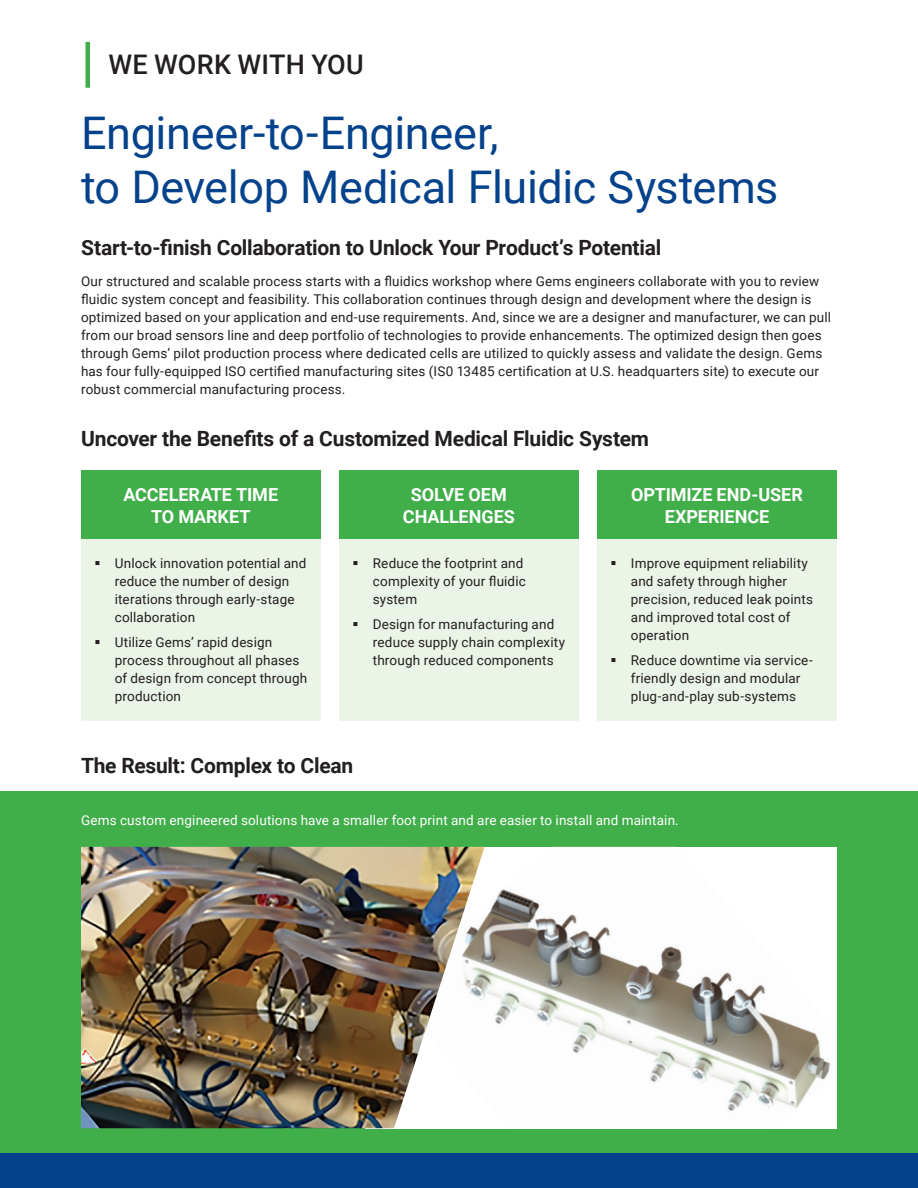
<style>
.page{position:relative;width:918px;height:1188px;background:#fff}
.page>*{position:absolute;margin:0;border:0;box-sizing:border-box;transform-origin:0 0}
.Header_1{font:45px/54px "Roboto";letter-spacing:-.01em;color:#05428c}
.Subtitle_copy{font:500 27px "Roboto";letter-spacing:.01em;color:#231f20}
.Paragraph_Title{font:700 21px "Roboto";letter-spacing:-.01em;color:#231f20}
.Titles_In_Table{font:700 18px/21.6px "Roboto";letter-spacing:-.005em;color:#fff;text-align:center}
.Paragraph_Style_1{font:13.5px/18px "Roboto";letter-spacing:.01em;color:#231f20}
.Paragraph_Style_1-2{font:13.5px "Roboto";letter-spacing:.01em;color:#fff}
</style>
<div class="page">
<div style="left:0;top:1153px;width:918px;height:35px;background:#05428c"></div>
<div style="left:0;top:791px;width:918px;height:362px;background:#40ae49"></div>
<hr style="left:86px;top:42px;width:4px;height:46px;background:#40ae49">
<div style="left:81px;top:538px;width:240px;height:183px;background:#eaf4e7"></div>
<div style="left:597px;top:538px;width:240px;height:183px;background:#eaf4e7"></div>
<div style="left:339px;top:538px;width:240px;height:183px;background:#eaf4e7"></div>
<div style="left:81px;top:471px;width:240px;height:68px;background:#40ae49"></div>
<div style="left:339px;top:471px;width:240px;height:68px;background:#40ae49"></div>
<div style="left:597px;top:471px;width:240px;height:68px;background:#40ae49"></div>
<img style="left:485px;top:847px;width:352px;height:281px">
<img style="left:81px;top:847px;width:404px;height:281px">
<p class="Subtitle_copy" style="left:108px;top:46px;width:257px">WE WORK WITH YOU</p>
<p class="Header_1" style="left:81px;top:104px;width:699px">Engineer-to-Engineer,<br>to Develop Medical Fluidic Systems</p>
<p class="Paragraph_Title" style="left:81px;top:233px;width:582px">Start-to-finish Collaboration to Unlock Your Product’s Potential</p>
<p class="Paragraph_Style_1" style="left:81px;top:272px;width:752px">Our structured and scalable process starts with a fluidics workshop where Gems engineers collaborate with you to review fluidic system concept and feasibility. This collaboration continues through design and development where the design is optimized based on your application and end-use requirements. And, since we are a designer and manufacturer, we can pull from our broad sensors line and deep portfolio of technologies to provide enhancements. The optimized design then goes through Gems’ pilot production process where dedicated cells are utilized to quickly assess and validate the design. Gems has four fully-equipped ISO certified manufacturing sites (IS0 13485 certification at U.S. headquarters site) to execute our robust commercial manufacturing process.</p>
<p class="Paragraph_Title" style="left:81px;top:424px;width:570px">Uncover the Benefits of a Customized Medical Fluidic System</p>
<p class="Titles_In_Table" style="left:124px;top:483px;width:156px">ACCELERATE TIME</p>
<p class="Titles_In_Table" style="left:151px;top:505px;width:101px">TO MARKET</p>
<p class="Paragraph_Style_1" style="left:115px;top:554px;width:193px">Unlock innovation potential and reduce the number of design iterations through early-stage collaboration</p>
<p class="Paragraph_Style_1" style="left:115px;top:632px;width:194px">Utilize Gems’ rapid design process throughout all phases of design from concept through production</p>
<p class="Titles_In_Table" style="left:411px;top:483px;width:97px">SOLVE OEM</p>
<p class="Titles_In_Table" style="left:403px;top:505px;width:113px">CHALLENGES</p>
<p class="Paragraph_Style_1" style="left:373px;top:554px;width:154px">Reduce the footprint and complexity of your fluidic system</p>
<p class="Paragraph_Style_1" style="left:373px;top:614px;width:194px">Design for manufacturing and reduce supply chain complexity through reduced components</p>
<p class="Titles_In_Table" style="left:631px;top:483px;width:173px">OPTIMIZE END-USER<br>EXPERIENCE</p>
<p class="Paragraph_Style_1" style="left:631px;top:554px;width:184px">Improve equipment reliability and safety through higher precision, reduced leak points and improved total cost of operation</p>
<p class="Paragraph_Style_1" style="left:631px;top:650px;width:183px">Reduce downtime via service&shy;friendly design and modular plug-and-play sub-systems</p>
<p class="Paragraph_Title" style="left:81px;top:751px;width:274px">The Result: Complex to Clean</p>
<p class="Paragraph_Style_1-2" style="left:81px;top:811px;width:599px">Gems custom engineered solutions have a smaller foot print and are easier to install and maintain.</p>
</div>
